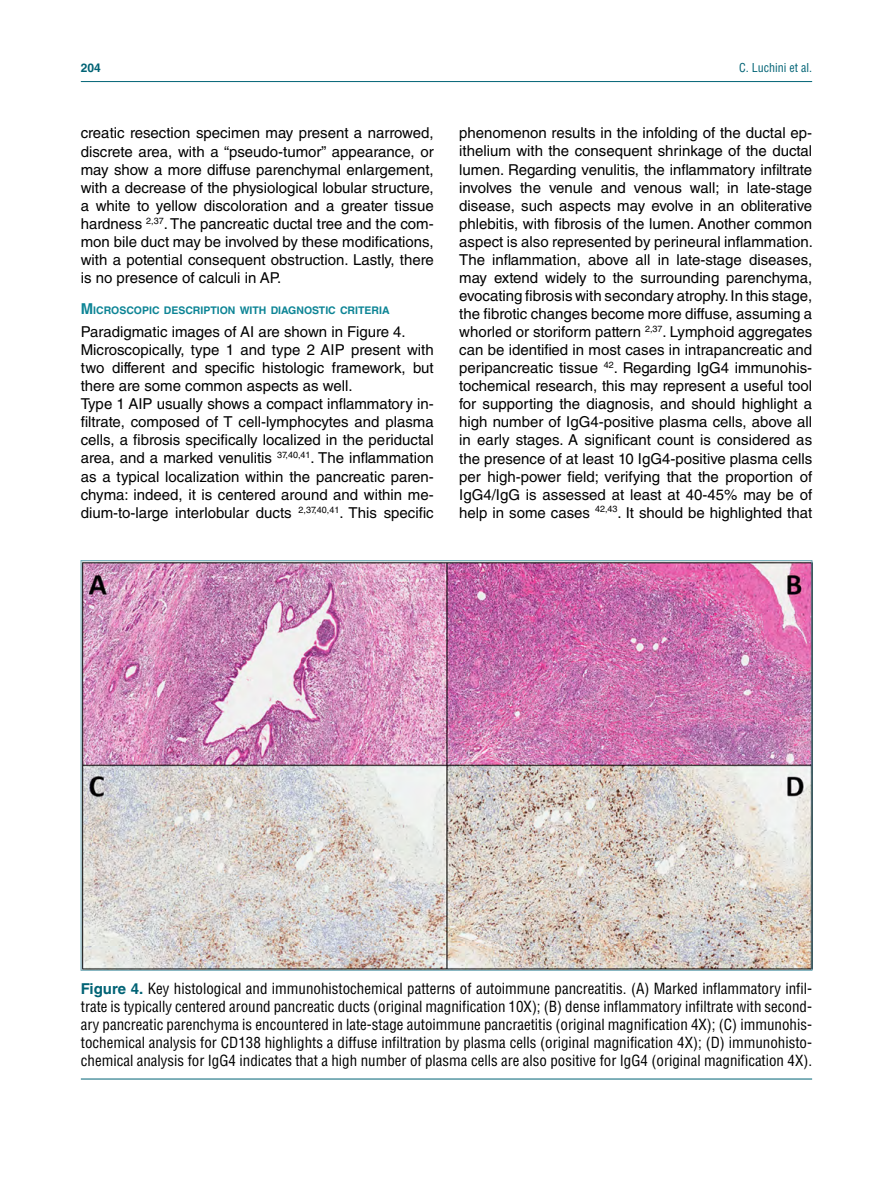
<style>
.page{position:relative;width:893px;height:1191px;background:#fff}
.page>*{position:absolute;margin:0;border:0;box-sizing:border-box;transform-origin:0 0}
.t1{font:15px/18px "Helvetica LT Std";color:#000;text-align:justify}
.t2{font:condensed 15px/18px "Helvetica LT Std";color:#000;text-align:justify}
.t3{font:condensed 12px "Helvetica LT Std";color:#006375}
.t4{font:700 12px "Helvetica LT Std";color:#006375}
.t5{font:700 10.5px "Helvetica LT Std";color:#0c8495}
.s1{font-size:15px}
.s2{font-weight:700;font-stretch:normal;color:#006375}
</style>
<div class="page">
<hr style="left:81px;top:81px;width:731px;height:1px;background:#006375">
<img style="left:83px;top:562px;width:727px;height:406px">
<hr style="left:81px;top:1078px;width:731px;height:1px;background:#006375">
<p class="t4" style="left:81px;top:61px;width:22px">204</p>
<p class="t3" style="left:739px;top:61px;width:74px">C. Luchini et al.</p>
<p class="t1" style="left:81px;top:124px;width:354px">creatic resection specimen may present a narrowed, discrete area, with a “pseudo-tumor” appearance, or may show a more diffuse parenchymal enlargement, with a decrease of the physiological lobular structure, a white to yellow discoloration and a greater tissue hardness <sup>2,37</sup>. The pancreatic ductal tree and the com&shy;mon bile duct may be involved by these modifications, with a potential consequent obstruction. Lastly, there is no presence of calculi in AP.</p>
<p class="t5" style="left:81px;top:304px;width:310px"><span class="s1">M</span> ICROSCOPIC DESCRIPTION WITH DIAGNOSTIC CRITERIA</p>
<p class="t1" style="left:81px;top:322px;width:354px;text-align:left">Paradigmatic images of AI are shown in Figure 4.<br>Microscopically, type 1 and type 2 AIP present with two different and specific histologic framework, but there are some common aspects as well.<br>Type 1 AIP usually shows a compact inflammatory in&shy;filtrate, composed of T cell-lymphocytes and plasma cells, a fibrosis specifically localized in the periductal area, and a marked venulitis <sup>37,40,41</sup>. The inflammation as a typical localization within the pancreatic paren&shy;chyma: indeed, it is centered around and within me&shy;dium-to-large interlobular ducts <sup>2,37,40,41</sup>. This specific</p>
<p class="t1" style="left:459px;top:124px;width:355px">phenomenon results in the infolding of the ductal ep&shy;ithelium with the consequent shrinkage of the ductal lumen. Regarding venulitis, the inflammatory infiltrate involves the venule and venous wall; in late-stage disease, such aspects may evolve in an obliterative phlebitis, with fibrosis of the lumen. Another common aspect is also represented by perineural inflammation.<br>The inflammation, above all in late-stage diseases, may extend widely to the surrounding parenchyma, evocating fibrosis with secondary atrophy. In this stage, the fibrotic changes become more diffuse, assuming a whorled or storiform pattern <sup>2,37</sup>. Lymphoid aggregates can be identified in most cases in intrapancreatic and peripancreatic tissue <sup>42</sup>. Regarding IgG4 immunohis&shy;tochemical research, this may represent a useful tool for supporting the diagnosis, and should highlight a high number of IgG4-positive plasma cells, above all in early stages. A significant count is considered as the presence of at least 10 IgG4-positive plasma cells per high-power field; verifying that the proportion of IgG4/IgG is assessed at least at 40-45% may be of help in some cases <sup>42,43</sup>. It should be highlighted that</p>
<p class="t2" style="left:81px;top:979px;width:733px"><span class="s2">Figure 4.</span> Key histological and immunohistochemical patterns of autoimmune pancreatitis. (A) Marked inflammatory infil&shy;trate is typically centered around pancreatic ducts (original magnification 10X); (B) dense inflammatory infiltrate with second&shy;ary pancreatic parenchyma is encountered in late-stage autoimmune pancraetitis (original magnification 4X); (C) immunohis&shy;tochemical analysis for CD138 highlights a diffuse infiltration by plasma cells (original magnification 4X); (D) immunohisto&shy;chemical analysis for IgG4 indicates that a high number of plasma cells are also positive for IgG4 (original magnification 4X).</p>
</div>
